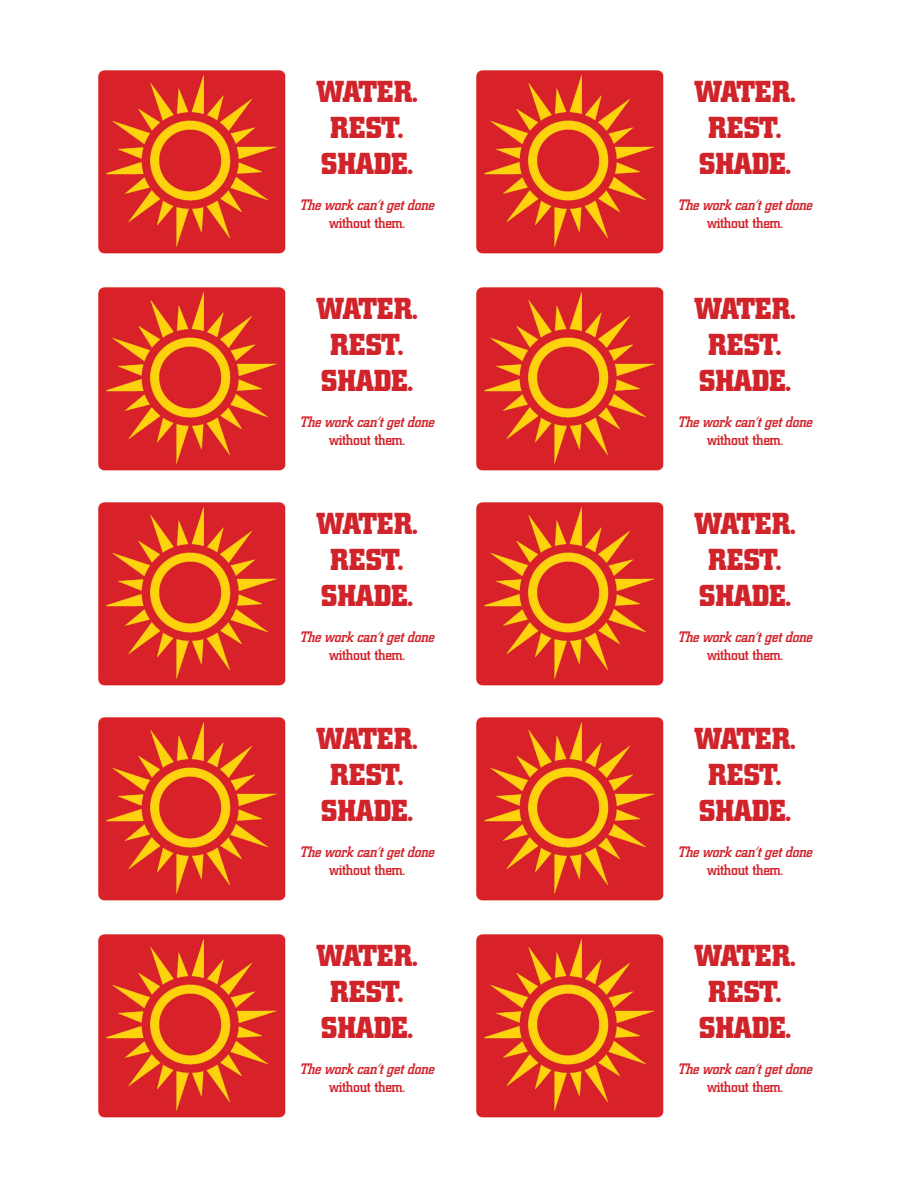
<style>
.page{position:relative;width:918px;height:1188px;background:#fff}
.page>*{position:absolute;margin:0;border:0;box-sizing:border-box;transform-origin:0 0}
.t1{font:30px/36px "City Bold+EVPVLY";color:#d1232a;text-align:center}
.t2{font:30px/36px "City Bold+XTTYMR";color:#d1232a;text-align:center}
.t3{font:30px/36px "City Bold+HIEPDB";color:#d1232a;text-align:center}
.t4{font:30px/36px "City Bold+TXBXYC";color:#d1232a;text-align:center}
.t5{font:30px/36px "City Bold+BNRFEB";color:#d1232a;text-align:center}
.t6{font:30px/36px "City Bold+NQLZWK";color:#d1232a;text-align:center}
.t7{font:30px/36px "City Bold+MXXYIP";color:#d1232a;text-align:center}
.t8{font:30px/36px "City Bold+GGTAUI";color:#d1232a;text-align:center}
.t9{font:30px/36px "City Bold+ZCZDSB";color:#d1232a;text-align:center}
.t10{font:30px/36px "City Bold+EZZHXV";color:#d1232a;text-align:center}
.t11{font:15px "City Medium Italic+FRGTWZ";color:#d1232a}
.t12{font:15px "City Medium Italic+MBDABF";color:#d1232a}
.t13{font:15px "City Medium Italic+OODOJQ";color:#d1232a}
.t14{font:15px "City Medium Italic+EQLGZO";color:#d1232a}
.t15{font:15px "City Medium Italic+XNMJRV";color:#d1232a}
.t16{font:15px "City Medium Italic+PQUOPR";color:#d1232a}
.t17{font:15px "City Medium Italic+VQCOCO";color:#d1232a}
.t18{font:15px "City Medium Italic+RNAYWA";color:#d1232a}
.t19{font:15px "City Medium Italic+RETZYJ";color:#d1232a}
.t20{font:15px "City Medium Italic+HHEGPM";color:#d1232a}
.t21{font:15px "City Medium+LCAVNS";color:#d1232a}
.t22{font:15px "City Medium+SHAHDL";color:#d1232a}
.t23{font:15px "City Medium+JJJCJX";color:#d1232a}
.t24{font:15px "City Medium+SIYYXB";color:#d1232a}
.t25{font:15px "City Medium+INTJMT";color:#d1232a}
.t26{font:15px "City Medium+RQEJXI";color:#d1232a}
.t27{font:15px "City Medium+JPGUQC";color:#d1232a}
.t28{font:15px "City Medium+IIZIGH";color:#d1232a}
.t29{font:15px "City Medium+BFPUFL";color:#d1232a}
.t30{font:15px "City Medium+POQORL";color:#d1232a}
</style>
<div class="page">
<img style="left:98px;top:70px;width:188px;height:184px">
<img style="left:476px;top:70px;width:188px;height:184px">
<img style="left:98px;top:287px;width:188px;height:184px">
<img style="left:476px;top:287px;width:188px;height:184px">
<img style="left:98px;top:502px;width:188px;height:184px">
<img style="left:476px;top:502px;width:188px;height:184px">
<img style="left:98px;top:717px;width:188px;height:184px">
<img style="left:476px;top:717px;width:188px;height:184px">
<img style="left:98px;top:934px;width:188px;height:184px">
<img style="left:476px;top:934px;width:188px;height:184px">
<h1 class="t1" style="left:316px;top:76px;width:103px">WATER.<br>REST.<br>SHADE.</h1>
<p class="t11" style="left:300px;top:199px;width:137px">The work can’t get done</p>
<p class="t21" style="left:329px;top:217px;width:78px">without them.</p>
<h1 class="t3" style="left:316px;top:293px;width:103px">WATER.<br>REST.<br>SHADE.</h1>
<p class="t13" style="left:300px;top:416px;width:137px">The work can’t get done</p>
<p class="t23" style="left:329px;top:434px;width:78px">without them.</p>
<h1 class="t5" style="left:316px;top:508px;width:103px">WATER.<br>REST.<br>SHADE.</h1>
<p class="t15" style="left:300px;top:631px;width:137px">The work can’t get done</p>
<p class="t25" style="left:329px;top:649px;width:78px">without them.</p>
<h1 class="t7" style="left:316px;top:723px;width:103px">WATER.<br>REST.<br>SHADE.</h1>
<p class="t17" style="left:300px;top:846px;width:137px">The work can’t get done</p>
<p class="t27" style="left:329px;top:864px;width:78px">without them.</p>
<h1 class="t9" style="left:316px;top:940px;width:103px">WATER.<br>REST.<br>SHADE.</h1>
<p class="t19" style="left:300px;top:1063px;width:137px">The work can’t get done</p>
<p class="t29" style="left:329px;top:1081px;width:78px">without them.</p>
<h1 class="t2" style="left:694px;top:76px;width:103px">WATER.<br>REST.<br>SHADE.</h1>
<p class="t12" style="left:678px;top:199px;width:137px">The work can’t get done</p>
<p class="t22" style="left:707px;top:217px;width:78px">without them.</p>
<h1 class="t4" style="left:694px;top:293px;width:103px">WATER.<br>REST.<br>SHADE.</h1>
<p class="t14" style="left:678px;top:416px;width:137px">The work can’t get done</p>
<p class="t24" style="left:707px;top:434px;width:78px">without them.</p>
<h1 class="t6" style="left:694px;top:508px;width:103px">WATER.<br>REST.<br>SHADE.</h1>
<p class="t16" style="left:678px;top:631px;width:137px">The work can’t get done</p>
<p class="t26" style="left:707px;top:649px;width:78px">without them.</p>
<h1 class="t8" style="left:694px;top:723px;width:103px">WATER.<br>REST.<br>SHADE.</h1>
<p class="t18" style="left:678px;top:846px;width:137px">The work can’t get done</p>
<p class="t28" style="left:707px;top:864px;width:78px">without them.</p>
<h1 class="t10" style="left:694px;top:940px;width:103px">WATER.<br>REST.<br>SHADE.</h1>
<p class="t20" style="left:678px;top:1063px;width:137px">The work can’t get done</p>
<p class="t30" style="left:707px;top:1081px;width:78px">without them.</p>
</div>
